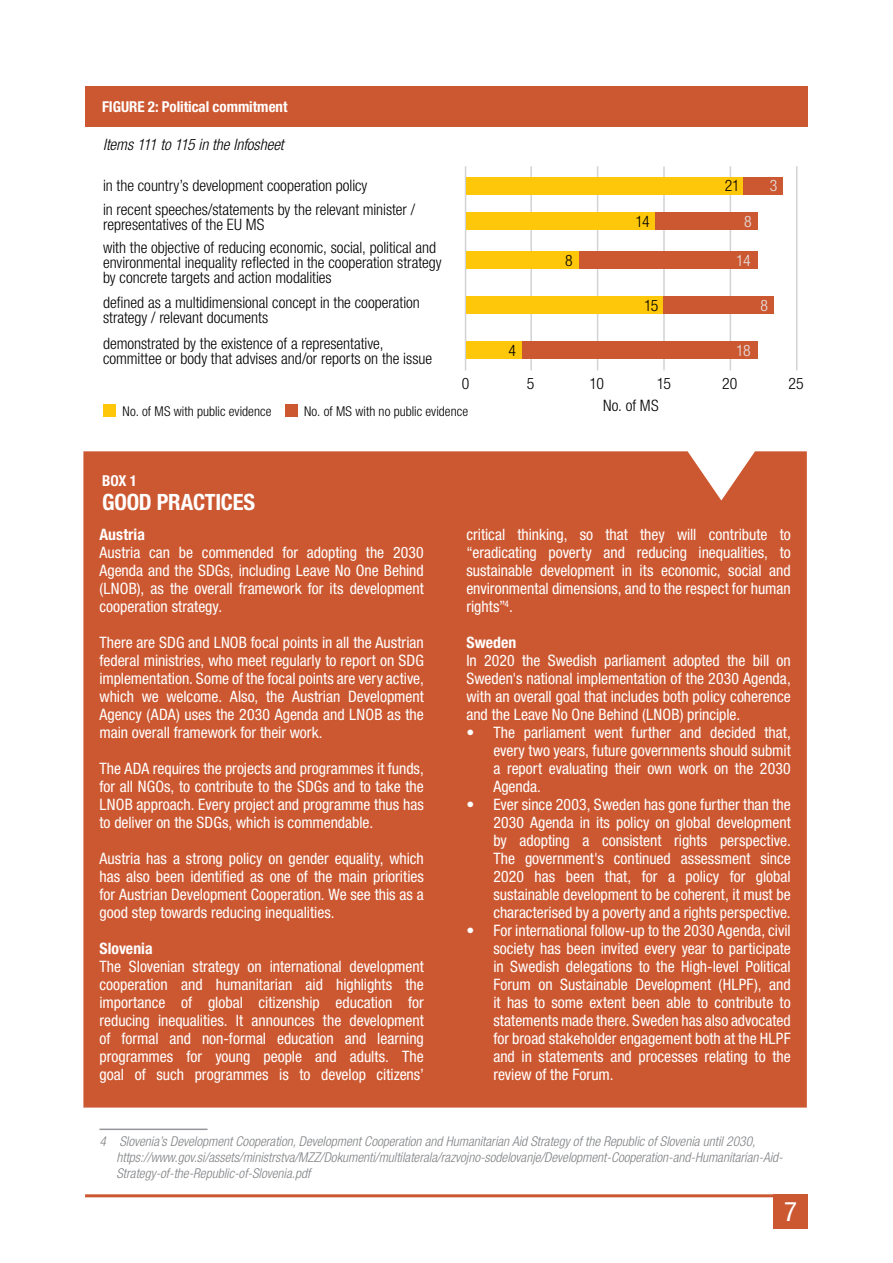
<style>
.page{position:relative;width:893px;height:1263px;background:#fff}
.page>*{position:absolute;margin:0;border:0;box-sizing:border-box;transform-origin:0 0}
.t1{font:condensed 27px "Helvetica Neue LT Pro";color:#fff}
.t2{font:700 condensed 22.5px "Helvetica Neue LT Std";letter-spacing:-.01em;color:#fff}
.t3{font:condensed 15.75px/18px "Helvetica Neue LT Std";color:#fff;text-align:justify}
.t4{font:300 condensed 15.75px/15px "Helvetica Neue LT Std";color:#000}
.t5{font:italic 300 condensed 15.75px "Helvetica Neue LT Std";letter-spacing:-.005em;color:#000}
.t6{font:700 condensed 15.75px "Helvetica Neue LT Std";letter-spacing:.005em;color:#fff}
.t7{font:300 condensed 15.75px "Helvetica Neue LT Std";color:#e6e7e8}
.t8{font:700 condensed 15px "Helvetica Neue LT Std";letter-spacing:-.005em;color:#fff}
.t9{font:italic 300 condensed 13.5px/16.2px "Helvetica Neue LT Std";color:#808285}
.t10{font:300 condensed 13.5px "Helvetica Neue LT Std";letter-spacing:.005em;color:#000}
</style>
<div class="page">
<hr style="left:85px;top:1194px;width:723px;height:3px;background:#cc5831">
<div style="left:774px;top:1194px;width:34px;height:34px;background:#cc5831"></div>
<div style="left:83px;top:451px;width:724px;height:656px;background:#cc5831"></div>
<hr style="left:99px;top:1128px;width:108px;height:2px;background:#939598">
<div style="left:85px;top:86px;width:723px;height:41px;background:#cc5831"></div>
<div style="left:103px;top:404px;width:13px;height:13px;background:#ffc709"></div>
<div style="left:285px;top:404px;width:13px;height:13px;background:#cc5831"></div>
<hr style="left:465px;top:166px;width:1px;height:204px;background:#d1d3d4">
<hr style="left:530px;top:166px;width:2px;height:204px;background:#d1d3d4">
<hr style="left:597px;top:166px;width:1px;height:204px;background:#d1d3d4">
<hr style="left:663px;top:166px;width:2px;height:204px;background:#d1d3d4">
<hr style="left:730px;top:166px;width:1px;height:204px;background:#d1d3d4">
<hr style="left:796px;top:166px;width:1px;height:204px;background:#d1d3d4">
<div style="left:466px;top:177px;width:277px;height:17px;background:#ffc709"></div>
<div style="left:466px;top:212px;width:189px;height:17px;background:#ffc709"></div>
<div style="left:466px;top:251px;width:113px;height:17px;background:#ffc709"></div>
<div style="left:466px;top:297px;width:197px;height:17px;background:#ffc709"></div>
<div style="left:466px;top:342px;width:56px;height:17px;background:#ffc709"></div>
<div style="left:743px;top:177px;width:40px;height:17px;background:#cc5831"></div>
<div style="left:655px;top:212px;width:102px;height:17px;background:#cc5831"></div>
<div style="left:579px;top:251px;width:178px;height:17px;background:#cc5831"></div>
<div style="left:663px;top:297px;width:110px;height:17px;background:#cc5831"></div>
<div style="left:522px;top:342px;width:235px;height:17px;background:#cc5831"></div>
<p class="t8" style="left:102px;top:98px;width:187px">FIGURE 2: Political commitment</p>
<p class="t5" style="left:103px;top:135px;width:182px">Items 111 to 115 in the Infosheet</p>
<p class="t4" style="left:103px;top:173px;width:314px;line-height:23.9px">in the country’s development cooperation policy<br>in recent speeches/statements by the relevant minister /</p>
<p class="t4" style="left:103px;top:213px;width:335px;line-height:22.8px">representatives of the EU MS<br>with the objective of reducing economic, social, political and</p>
<p class="t4" style="left:103px;top:254px;width:340px">environmental inequality reflected in the cooperation strategy by concrete targets and action modalities</p>
<p class="t4" style="left:103px;top:295px;width:318px">defined as a multidimensional concept in the cooperation strategy / relevant documents</p>
<p class="t4" style="left:103px;top:335px;width:330px">demonstrated by the existence of a representative, committee or body that advises and/or reports on the issue</p>
<p class="t10" style="left:123px;top:403px;width:150px">No. of MS with public evidence</p>
<p class="t10" style="left:304px;top:403px;width:166px">No. of MS with no public evidence</p>
<p class="t4" style="left:725px;top:178px;width:17px">21</p>
<p class="t7" style="left:770px;top:177px;width:9px">3</p>
<p class="t4" style="left:635px;top:213px;width:16px">14</p>
<p class="t7" style="left:744px;top:212px;width:9px">8</p>
<p class="t4" style="left:565px;top:252px;width:9px">8</p>
<p class="t7" style="left:736px;top:251px;width:16px">14</p>
<p class="t4" style="left:644px;top:298px;width:16px">15</p>
<p class="t7" style="left:760px;top:296px;width:9px">8</p>
<p class="t4" style="left:509px;top:342px;width:9px">4</p>
<p class="t7" style="left:736px;top:341px;width:16px">18</p>
<p class="t4" style="left:462px;top:376px;width:9px">0</p>
<p class="t4" style="left:527px;top:376px;width:9px">5</p>
<p class="t4" style="left:590px;top:376px;width:16px">10</p>
<p class="t4" style="left:657px;top:376px;width:16px">15</p>
<p class="t4" style="left:722px;top:376px;width:17px">20</p>
<p class="t4" style="left:788px;top:376px;width:17px">25</p>
<p class="t4" style="left:603px;top:398px;width:57px">No. of MS</p>
<p class="t8" style="left:102px;top:472px;width:36px">BOX 1</p>
<h2 class="t2" style="left:102px;top:488px;width:154px">GOOD PRACTICES</h2>
<p class="t6" style="left:99px;top:525px;width:47px">Austria</p>
<p class="t3" style="left:99px;top:543px;width:326px">Austria can be commended for adopting the 2030<br>Agenda and the SDGs, including Leave No One Behind (LNOB), as the overall framework for its development cooperation strategy.</p>
<p class="t3" style="left:99px;top:633px;width:326px">There are SDG and LNOB focal points in all the Austrian federal ministries, who meet regularly to report on SDG implementation. Some of the focal points are very active, which we welcome. Also, the Austrian Development Agency (ADA) uses the 2030 Agenda and LNOB as the main overall framework for their work.</p>
<p class="t3" style="left:99px;top:759px;width:326px">The ADA requires the projects and programmes it funds, for all NGOs, to contribute to the SDGs and to take the LNOB approach. Every project and programme thus has to deliver on the SDGs, which is commendable.</p>
<p class="t3" style="left:99px;top:849px;width:326px">Austria has a strong policy on gender equality, which has also been identified as one of the main priorities for Austrian Development Cooperation. We see this as a good step towards reducing inequalities.</p>
<p class="t6" style="left:99px;top:939px;width:55px">Slovenia</p>
<p class="t3" style="left:99px;top:957px;width:326px">The Slovenian strategy on international development cooperation and humanitarian aid highlights the importance of global citizenship education for reducing inequalities. It announces the development of formal and non-formal education and learning programmes for young people and adults. The goal of such programmes is to develop citizens’</p>
<p class="t3" style="left:466px;top:525px;width:326px">critical thinking, so that they will contribute to “eradicating poverty and reducing inequalities, to sustainable development in its economic, social and environmental dimensions, and to the respect for human rights”<sup>4</sup>.</p>
<p class="t6" style="left:466px;top:633px;width:52px">Sweden</p>
<p class="t3" style="left:466px;top:651px;width:326px">In 2020 the Swedish parliament adopted the bill on Sweden's national implementation of the 2030 Agenda, with an overall goal that includes both policy coherence and the Leave No One Behind (LNOB) principle.</p>
<p class="t3" style="left:493px;top:723px;width:299px;text-indent:-27px">• The parliament went further and decided that, every two years, future governments should submit a report evaluating their own work on the 2030<br>Agenda.</p>
<p class="t3" style="left:493px;top:795px;width:299px;text-indent:-27px">• Ever since 2003, Sweden has gone further than the 2030 Agenda in its policy on global development by adopting a consistent rights perspective.<br>The government's continued assessment since 2020 has been that, for a policy for global sustainable development to be coherent, it must be characterised by a poverty and a rights perspective.</p>
<p class="t3" style="left:493px;top:921px;width:299px;text-indent:-27px">• For international follow-up to the 2030 Agenda, civil society has been invited every year to participate in Swedish delegations to the High-level Political Forum on Sustainable Development (HLPF), and it has to some extent been able to contribute to statements made there. Sweden has also advocated for broad stakeholder engagement both at the HLPF and in statements and processes relating to the review of the Forum.</p>
<p class="t9" style="left:116px;top:1133px;width:668px;text-indent:-17px">4 Slovenia’s Development Cooperation, Development Cooperation and Humanitarian Aid Strategy of the Republic of Slovenia until 2030, https://www.gov.si/assets/ministrstva/MZZ/Dokumenti/multilaterala/razvojno-sodelovanje/Development-Cooperation-and-Humanitarian-Aid-<br>Strategy-of-the-Republic-of-Slovenia.pdf</p>
<h1 class="t1" style="left:784px;top:1196px;width:14px">7</h1>
</div>
